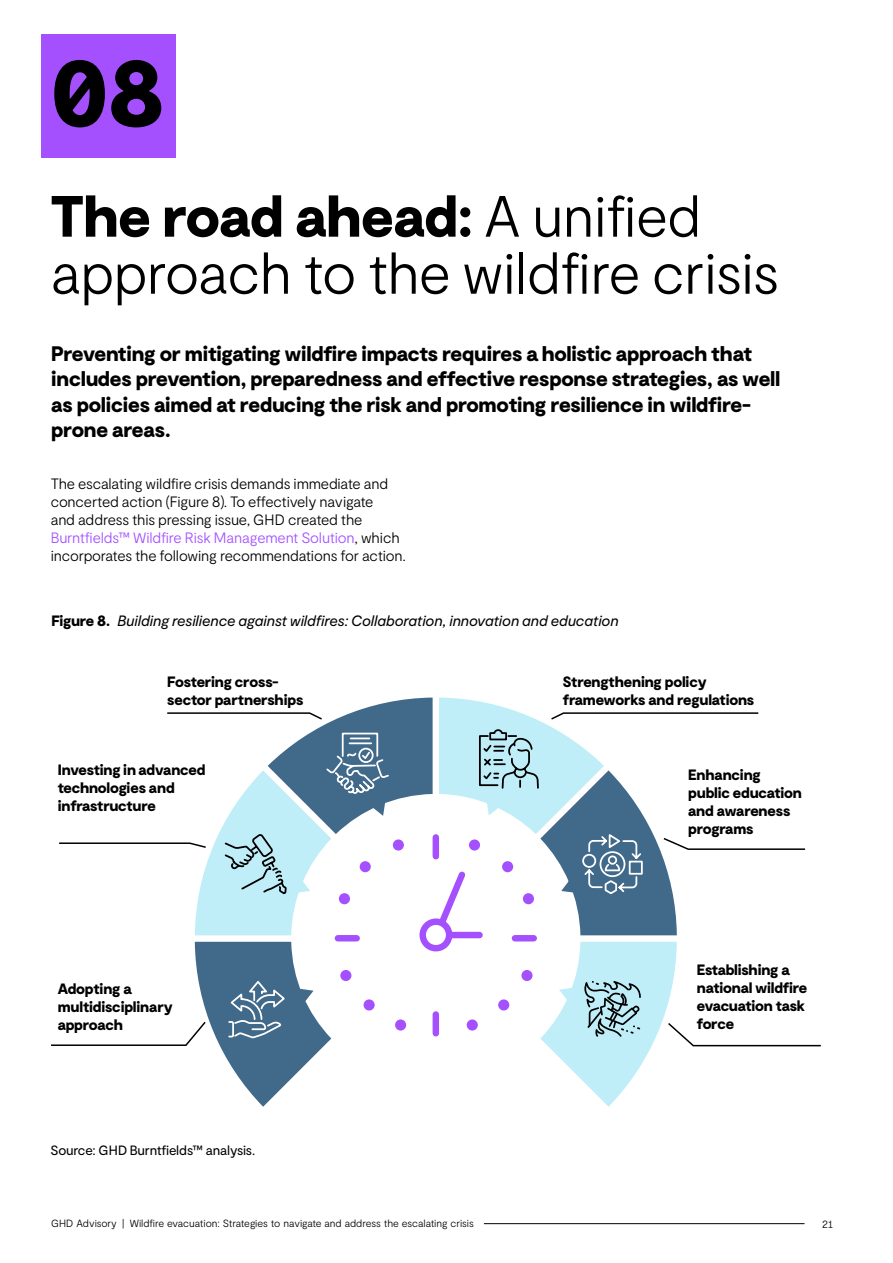
<style>
.page{position:relative;width:893px;height:1263px;background:#fff}
.page>*{position:absolute;margin:0;border:0;box-sizing:border-box;transform-origin:0 0}
.t1{font:93.75px "GHD Moderat Black";color:#000}
.t2{font:58.2px "GHD Moderat Light";letter-spacing:-.015em;color:#000}
.t3{font:58.2px "GHD Moderat Black";letter-spacing:-.005em;color:#000}
.t4{font:21px/25.2px "GHD Moderat Black";letter-spacing:-.01em;color:#000}
.t5{font:15px/18px "GHD Moderat Black";letter-spacing:-.01em;color:#000}
.t6{font:15px/18px "GHD Moderat Light";letter-spacing:-.015em;color:#000}
.t7{font:15px "GHD Moderat Regular Italic";letter-spacing:-.01em;color:#000}
.t8{font:13.5px "GHD Moderat Regular";letter-spacing:-.015em;color:#000}
.t9{font:10.5px "GHD Moderat Light";letter-spacing:-.01em;color:#000}
.s1{font-family:"GHD Moderat Light"}
.s2{color:#a450ff}
.s3{font-family:"GHD Moderat Black"}
</style>
<div class="page">
<div style="left:41px;top:34px;width:134px;height:124px;background:#a450ff"></div>
<svg style="left:51px;top:697px;width:770px;height:410px"></svg>
<hr style="left:484px;top:1223px;width:320px;height:1px;background:#000">
<h1 class="t1" style="left:51px;top:39px;width:115px">08</h1>
<h2 class="t3" style="left:51px;top:183px;width:652px">The road ahead: <span class="s1">A unified</span></h2>
<h2 class="t2" style="left:51px;top:230px;width:730px">approach to the wildfire crisis</h2>
<p class="t4" style="left:51px;top:341px;width:731px">Preventing or mitigating wildfire impacts requires a holistic approach that includes prevention, preparedness and effective response strategies, as well as policies aimed at reducing the risk and promoting resilience in wildfire&shy;prone areas.</p>
<p class="t6" style="left:51px;top:474px;width:357px">The escalating wildfire crisis demands immediate and concerted action (Figure 8). To effectively navigate<br>and address this pressing issue, GHD created the <span class="s2">Burntfields™ Wildfire Risk Management Solution</span>, which incorporates the following recommendations for action.</p>
<p class="t7" style="left:51px;top:612px;width:569px"><span class="s3">Figure 8.</span> Building resilience against wildfires: Collaboration, innovation and education</p>
<p class="t5" style="left:167px;top:673px;width:138px">Fostering cross&shy;sector partnerships</p>
<p class="t5" style="left:563px;top:673px;width:193px">Strengthening policy frameworks and regulations</p>
<p class="t5" style="left:58px;top:761px;width:149px">Investing in advanced technologies and infrastructure</p>
<p class="t5" style="left:688px;top:766px;width:115px">Enhancing public education and awareness programs</p>
<p class="t5" style="left:58px;top:980px;width:116px">Adopting a multidisciplinary approach</p>
<p class="t8" style="left:51px;top:1140px;width:206px">Source: GHD Burntfields™ analysis.</p>
<p class="t5" style="left:697px;top:961px;width:112px">Establishing a national wildfire evacuation task force</p>
<p class="t9" style="left:51px;top:1216px;width:424px">GHD Advisory | Wildfire evacuation: Strategies to navigate and address the escalating crisis</p>
<p class="t9" style="left:822px;top:1216px;width:12px">21</p>
</div>
